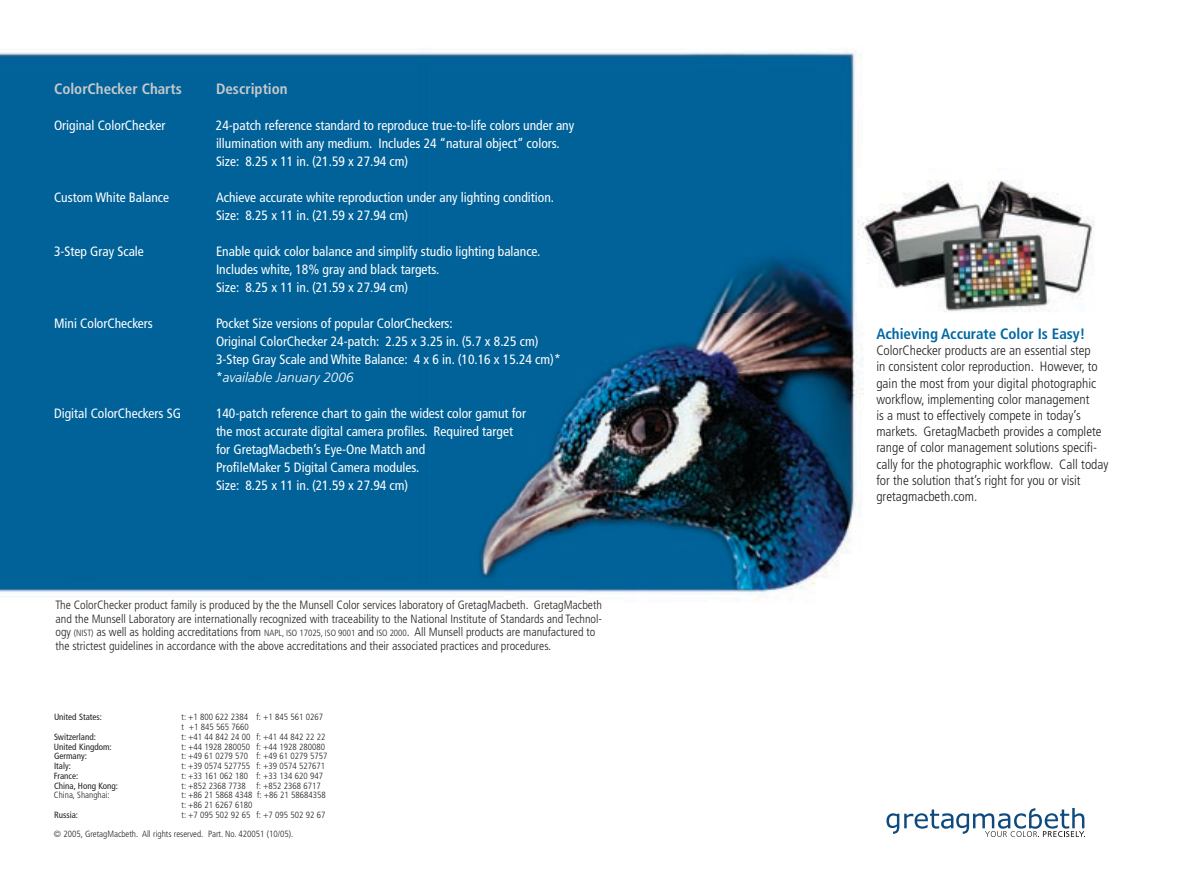
<style>
.page{position:relative;width:1188px;height:891px;background:#fff}
.page>*{position:absolute;margin:0;border:0;box-sizing:border-box;transform-origin:0 0}
.t1{font:700 condensed 15px "Frutiger";color:#c7c9cb}
.t2{font:700 condensed 15px "Frutiger";color:#0068a4}
.t3{font:condensed 13.5px/18px "Frutiger";color:#fff}
.t4{font:300 condensed 13.5px/16.2px "Frutiger";color:#231f20}
.t5{font:300 condensed 12px/13.5px "Frutiger";color:#231f20}
.t6{font:300 condensed 9px/9.8px "Frutiger";color:#231f20}
.t7{font:condensed 9px "Frutiger";color:#231f20}
.s1{font-weight:300;font-style:italic;font-stretch:normal}
.s2{font-size:9px}
</style>
<div class="page">
<img style="left:0;top:48px;width:887px;height:776px">
<img style="left:857px;top:169px;width:238px;height:152px">
<svg style="left:887px;top:808px;width:198px;height:29px"></svg>
<p class="t1" style="left:54px;top:80px;width:129px">ColorChecker Charts</p>
<p class="t1" style="left:216px;top:80px;width:73px">Description</p>
<p class="t3" style="left:54px;top:117px;width:113px">Original ColorChecker</p>
<p class="t3" style="left:216px;top:117px;width:360px">24-patch reference standard to reproduce true-to-life colors under any illumination with any medium. Includes 24 “natural object” colors.<br>Size: 8.25 x 11 in. (21.59 x 27.94 cm)</p>
<p class="t3" style="left:54px;top:189px;width:117px">Custom White Balance</p>
<p class="t3" style="left:216px;top:189px;width:340px">Achieve accurate white reproduction under any lighting condition.<br>Size: 8.25 x 11 in. (21.59 x 27.94 cm)</p>
<p class="t3" style="left:54px;top:243px;width:91px">3-Step Gray Scale</p>
<p class="t3" style="left:216px;top:243px;width:326px">Enable quick color balance and simplify studio lighting balance.<br>Includes white, 18% gray and black targets.<br>Size: 8.25 x 11 in. (21.59 x 27.94 cm)</p>
<p class="t3" style="left:54px;top:315px;width:100px">Mini ColorCheckers</p>
<p class="t3" style="left:216px;top:315px;width:346px">Pocket Size versions of popular ColorCheckers:<br>Original ColorChecker 24-patch: 2.25 x 3.25 in. (5.7 x 8.25 cm)<br>3-Step Gray Scale and White Balance: 4 x 6 in. (10.16 x 15.24 cm)* *<span class="s1">available January 2006</span></p>
<p class="t3" style="left:54px;top:405px;width:128px">Digital ColorCheckers SG</p>
<p class="t3" style="left:216px;top:405px;width:312px">140-patch reference chart to gain the widest color gamut for the most accurate digital camera profiles. Required target for GretagMacbeth’s Eye-One Match and<br>ProfileMaker 5 Digital Camera modules.<br>Size: 8.25 x 11 in. (21.59 x 27.94 cm)</p>
<p class="t5" style="left:55px;top:599px;width:548px">The ColorChecker product family is produced by the the Munsell Color services laboratory of GretagMacbeth. GretagMacbeth and the Munsell Laboratory are internationally recognized with traceability to the National Institute of Standards and Technol&shy;ogy <span class="s2">(NIST)</span> as well as holding accreditations from <span class="s2">NAPL, ISO 17025, ISO 9001</span> and <span class="s2">ISO 2000</span>. All Munsell products are manufactured to the strictest guidelines in accordance with the above accreditations and their associated practices and procedures.</p>
<p class="t7" style="left:54px;top:712px;width:50px">United States:</p>
<p class="t6" style="left:182px;top:713px;width:143px">t: +1 800 622 2384 f: +1 845 561 0267 t +1 845 565 7660</p>
<p class="t7" style="left:54px;top:732px;width:43px">Switzerland:</p>
<p class="t6" style="left:182px;top:732px;width:145px">t: +41 44 842 24 00 f: +41 44 842 22 22</p>
<p class="t7" style="left:54px;top:741px;width:59px">United Kingdom:</p>
<p class="t6" style="left:182px;top:742px;width:145px">t: +44 1928 280050 f: +44 1928 280080</p>
<p class="t7" style="left:54px;top:751px;width:34px">Germany:</p>
<p class="t6" style="left:182px;top:752px;width:147px">t: +49 61 0279 570 f: +49 61 0279 5757</p>
<p class="t7" style="left:54px;top:761px;width:18px">Italy:</p>
<p class="t6" style="left:182px;top:761px;width:145px">t: +39 0574 527755 f: +39 0574 527671</p>
<p class="t7" style="left:54px;top:771px;width:26px">France:</p>
<p class="t6" style="left:182px;top:771px;width:143px">t: +33 161 062 180 f: +33 134 620 947</p>
<p class="t7" style="left:54px;top:780px;width:65px">China, Hong Kong:</p>
<p class="t6" style="left:182px;top:781px;width:141px">t: +852 2368 7738 f: +852 2368 6717</p>
<p class="t6" style="left:54px;top:791px;width:57px">China, Shanghai:</p>
<p class="t6" style="left:182px;top:791px;width:146px">t: +86 21 5868 4348 f: +86 21 58684358 t: +86 21 6267 6180</p>
<p class="t7" style="left:54px;top:810px;width:25px">Russia:</p>
<p class="t6" style="left:54px;top:806px;width:273px;line-height:18.8px;text-indent:127px">t: +7 095 502 92 65 f: +7 095 502 92 67 © 2005, GretagMacbeth. All rights reserved. Part. No. 420051 (10/05).</p>
<p class="t2" style="left:876px;top:325px;width:211px">Achieving Accurate Color Is Easy!</p>
<p class="t4" style="left:876px;top:343px;width:234px">ColorChecker products are an essential step<br>in consistent color reproduction. However, to gain the most from your digital photographic workflow, implementing color management<br>is a must to effectively compete in today’s markets. GretagMacbeth provides a complete range of color management solutions specifi&shy;cally for the photographic workflow. Call today for the solution that’s right for you or visit gretagmacbeth.com.</p>
</div>
